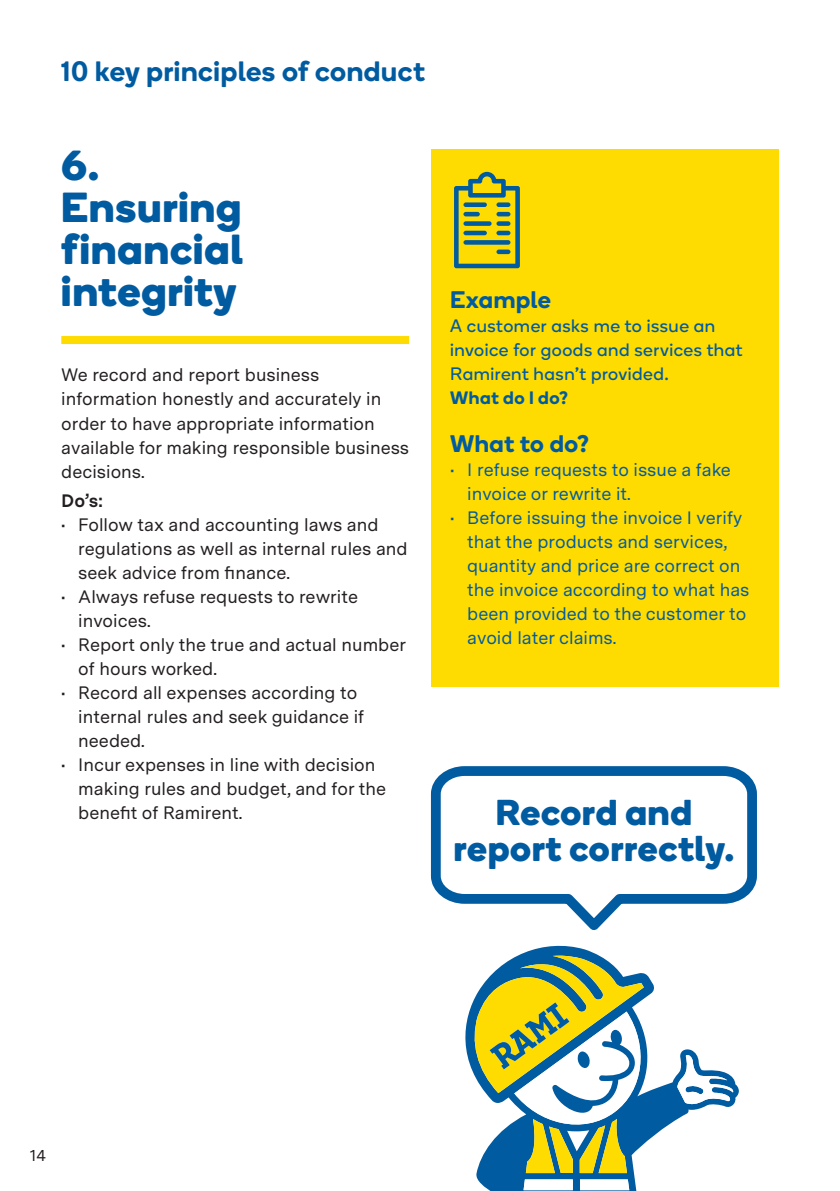
<style>
.page{position:relative;width:840px;height:1191px;background:#fff}
.page>*{position:absolute;margin:0;border:0;box-sizing:border-box;transform-origin:0 0}
.t1{font:700 42px/42px "Boing";letter-spacing:.025em;color:#015ba0}
.t2{font:700 36px/36px "Boing";letter-spacing:.02em;color:#015ba0;text-align:center}
.t3{font:600 28px "Boing";letter-spacing:.025em;color:#015ba0}
.t4{font:600 24px "Boing";letter-spacing:.025em;color:#015ba0}
.t5{font:18px/24px "Messina Sans";color:#231f20}
.t6{font:18px/24px "Messina Sans";color:#015ba0}
.t7{font:18px/24px "Boing";letter-spacing:.03em;color:#015ba0}
.t8{font:600 18px "Boing";letter-spacing:.035em;color:#015ba0}
.t9{font:700 18px "Messina Sans";color:#231f20}
.t10{font:16px "Messina Sans";color:#231f20}
</style>
<div class="page">
<div style="left:61px;top:336px;width:348px;height:8px;background:#ffdc01"></div>
<div style="left:430px;top:149px;width:348px;height:537px;background:#ffdc01"></div>
<svg style="left:454px;top:172px;width:65px;height:96px"></svg>
<hr style="left:496px;top:212px;width:14px;height:4px;background:#015ba0;border-radius:2px">
<hr style="left:463px;top:212px;width:16px;height:4px;background:#015ba0;border-radius:2px">
<div style="left:496px;top:202px;width:14px;height:5px;background:#015ba0;border-radius:2px"></div>
<div style="left:463px;top:202px;width:23px;height:5px;background:#015ba0;border-radius:2px"></div>
<div style="left:496px;top:221px;width:14px;height:5px;background:#015ba0;border-radius:2px"></div>
<div style="left:463px;top:221px;width:28px;height:5px;background:#015ba0;border-radius:2px"></div>
<hr style="left:496px;top:231px;width:14px;height:4px;background:#015ba0;border-radius:2px">
<div style="left:496px;top:249px;width:14px;height:5px;background:#015ba0;border-radius:2px"></div>
<hr style="left:463px;top:231px;width:23px;height:4px;background:#015ba0;border-radius:2px">
<div style="left:463px;top:240px;width:47px;height:5px;background:#015ba0;border-radius:2px"></div>
<svg style="left:465px;top:945px;width:273px;height:246px"></svg>
<svg style="left:677px;top:1055px;width:56px;height:50px"></svg>
<svg style="left:523px;top:1179px;width:49px;height:11px"></svg>
<svg style="left:579px;top:1179px;width:50px;height:11px"></svg>
<svg style="left:469px;top:955px;width:179px;height:218px"></svg>
<svg style="left:430px;top:766px;width:327px;height:164px"></svg>
<p class="t3" style="left:61px;top:51px;width:365px">10 key principles of conduct</p>
<p class="t1" style="left:61px;top:144px;width:183px">6.<br>Ensuring financial integrity</p>
<p class="t5" style="left:61px;top:362px;width:349px">We record and report business information honestly and accurately in order to have appropriate information available for making responsible business decisions.</p>
<p class="t9" style="left:61px;top:487px;width:43px">Do’s:</p>
<p class="t5" style="left:78px;top:512px;width:330px;text-indent:-17px">• Follow tax and accounting laws and regulations as well as internal rules and seek advice from finance.</p>
<p class="t5" style="left:78px;top:584px;width:281px;text-indent:-17px">• Always refuse requests to rewrite invoices.</p>
<p class="t5" style="left:78px;top:632px;width:329px;text-indent:-17px">• Report only the true and actual number of hours worked.</p>
<p class="t5" style="left:78px;top:680px;width:287px;text-indent:-17px">• Record all expenses according to internal rules and seek guidance if needed.</p>
<p class="t5" style="left:78px;top:752px;width:309px;text-indent:-17px">• Incur expenses in line with decision making rules and budget, and for the benefit of Ramirent.</p>
<p class="t4" style="left:450px;top:283px;width:102px">Example</p>
<p class="t7" style="left:450px;top:313px;width:294px">A customer asks me to issue an invoice for goods and services that<br>Ramirent hasn’t provided.</p>
<p class="t8" style="left:450px;top:385px;width:119px">What do I do?</p>
<p class="t4" style="left:450px;top:427px;width:140px">What to do?</p>
<p class="t6" style="left:467px;top:457px;width:265px;text-indent:-17px">• I refuse requests to issue a fake invoice or rewrite it.</p>
<p class="t6" style="left:467px;top:505px;width:283px;text-indent:-17px">• Before issuing the invoice I verify that the products and services, quantity and price are correct on the invoice according to what has been provided to the customer to avoid later claims.</p>
<p class="t2" style="left:453px;top:794px;width:282px">Record and report correctly.</p>
<p class="t10" style="left:30px;top:1143px;width:18px">14</p>
</div>
